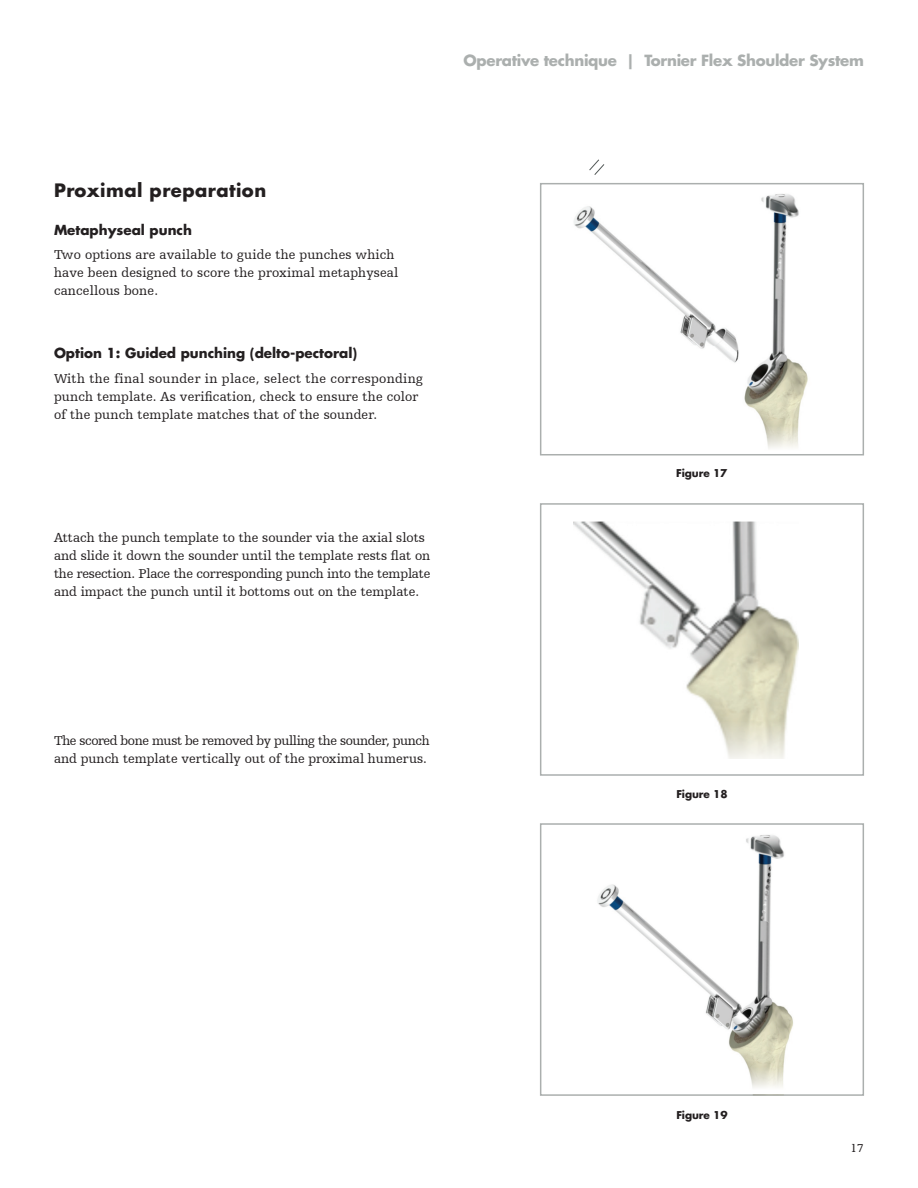
<style>
.page{position:relative;width:918px;height:1188px;background:#fff}
.page>*{position:absolute;margin:0;border:0;box-sizing:border-box;transform-origin:0 0}
._02-Subhead_2{font:700 18px "Futura For Stryker";letter-spacing:.025em;color:#231f20}
.t1{font:700 15px "Futura For Stryker";letter-spacing:-.02em;color:#abafae}
.Step_Copy{font:13.5px/18px "Humanist Slabserif 712 BT";color:#231f20}
.Step_Copy-2{font:13.5px/18px "Humanist Slabserif 712 BT";letter-spacing:-.02em;color:#231f20}
._02-Subhead_2-2{font:700 13.5px "Futura For Stryker";color:#231f20}
.t2{font:12px "Humanist Slabserif 712 BT";color:#231f20}
.Image_Numbering{font:700 10.5px "Futura For Stryker";letter-spacing:-.01em;color:#231f20}
</style>
<div class="page">
<img style="left:573px;top:522px;width:225px;height:199px">
<img style="left:574px;top:194px;width:234px;height:231px">
<svg style="left:589px;top:159px;width:16px;height:16px"></svg>
<svg style="left:764px;top:425px;width:35px;height:23px"></svg>
<div style="left:540px;top:183px;width:324px;height:272px;border:2px solid #abafae"></div>
<div style="left:540px;top:503px;width:324px;height:273px;border:2px solid #abafae"></div>
<svg style="left:707px;top:721px;width:87px;height:53px"></svg>
<img style="left:597px;top:835px;width:196px;height:232px">
<div style="left:540px;top:823px;width:324px;height:273px;border:2px solid #abafae"></div>
<svg style="left:720px;top:1067px;width:81px;height:27px"></svg>
<p class="t1" style="left:464px;top:51px;width:402px">Operative technique | Tornier Flex Shoulder System</p>
<p class="_02-Subhead_2" style="left:54px;top:178px;width:214px">Proximal preparation</p>
<p class="_02-Subhead_2-2" style="left:54px;top:220px;width:140px">Metaphyseal punch</p>
<p class="Step_Copy" style="left:54px;top:246px;width:346px">Two options are available to guide the punches which have been designed to score the proximal metaphyseal cancellous bone.</p>
<p class="_02-Subhead_2-2" style="left:54px;top:344px;width:305px">Option 1: Guided punching (delto-pectoral)</p>
<p class="Step_Copy" style="left:54px;top:369px;width:371px">With the final sounder in place, select the corresponding punch template. As verification, check to ensure the color of the punch template matches that of the sounder.</p>
<p class="Step_Copy" style="left:54px;top:529px;width:378px">Attach the punch template to the sounder via the axial slots and slide it down the sounder until the template rests flat on the resection. Place the corresponding punch into the template and impact the punch until it bottoms out on the template.</p>
<p class="Image_Numbering" style="left:676px;top:466px;width:53px">Figure 17</p>
<p class="Step_Copy-2" style="left:54px;top:731px;width:377px">The scored bone must be removed by pulling the sounder, punch and punch template vertically out of the proximal humerus.</p>
<p class="Image_Numbering" style="left:676px;top:787px;width:53px">Figure 18</p>
<p class="Image_Numbering" style="left:676px;top:1108px;width:53px">Figure 19</p>
<p class="t2" style="left:851px;top:1141px;width:15px">17</p>
</div>
